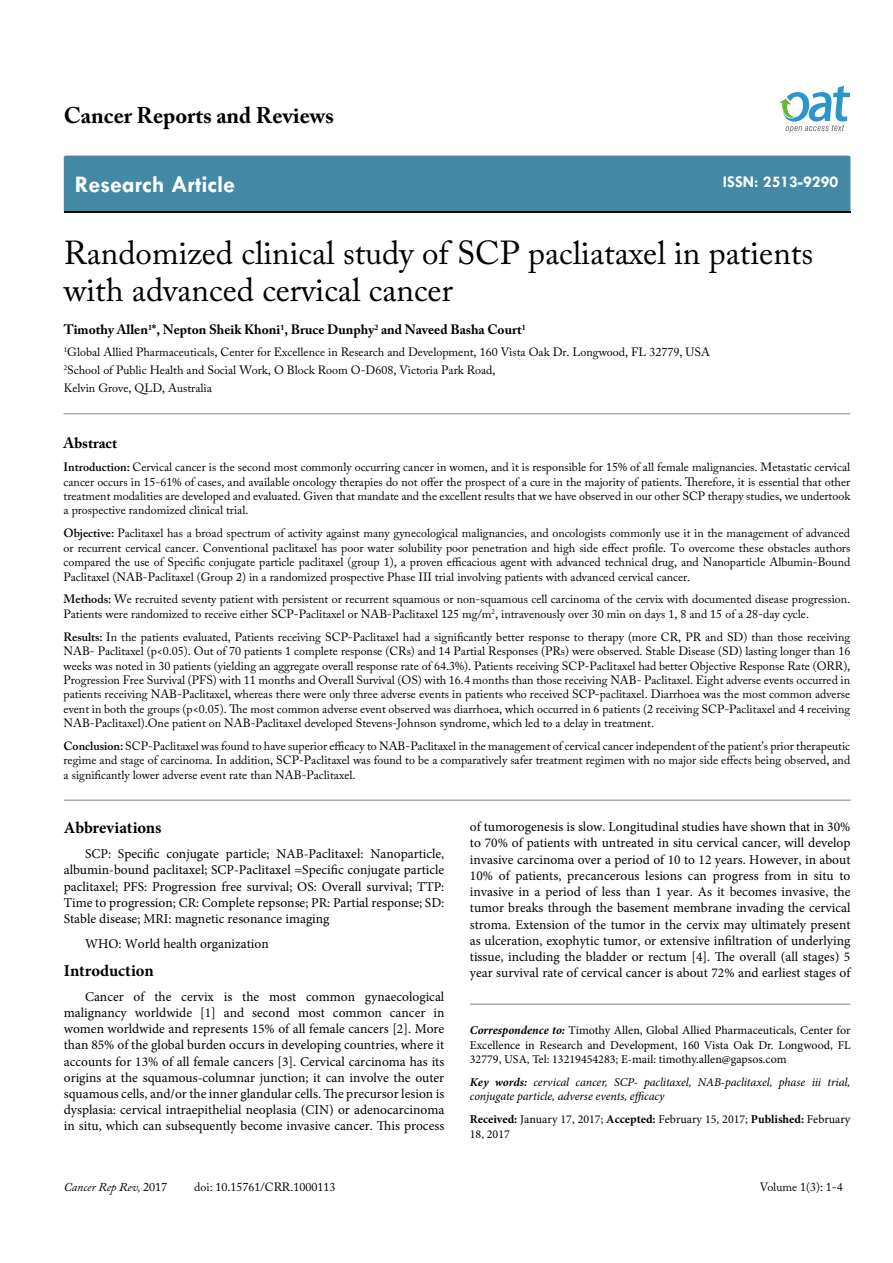
<style>
.page{position:relative;width:893px;height:1263px;background:#fff}
.page>*{position:absolute;margin:0;border:0;box-sizing:border-box;transform-origin:0 0}
.t1{font:33px/37.5px "Adobe Caslon Pro";color:#000}
.t2{font:700 24px "Tw Cen";color:#fff}
.t3{font:700 22.5px "Adobe Caslon Pro";color:#000}
.t4{font:700 16.5px "Minion Pro";letter-spacing:-.005em;color:#000}
.t5{font:700 16.5px "Tw Cen";color:#fff}
.t6{font:700 15px "Adobe Caslon Pro";color:#000}
.t7{font:13.5px/16.2px "Minion Pro";color:#000;text-align:justify}
.t8{font:700 13.5px "Adobe Caslon Pro";color:#000}
.t9{font:12px/14.4px "Adobe Caslon Pro";color:#000;text-align:justify}
.t10{font:12px/14.4px "Minion Pro";color:#000;text-align:justify}
.t11{font:italic 12px/14.4px "Minion Pro";letter-spacing:-.005em;color:#000}
.t12{font:italic 12px "Adobe Caslon Pro";color:#000}
.s1{font-weight:600}
.s2{font-weight:700;font-style:italic}
.s3{font-weight:700}
.s4{font-style:normal}
</style>
<div class="page">
<div style="left:64px;top:156px;width:786px;height:56px;background:#4389a5"></div>
<svg style="left:779px;top:86px;width:71px;height:47px"></svg>
<hr style="left:64px;top:413px;width:786px;height:1px;background:#808285">
<hr style="left:64px;top:800px;width:787px;height:1px;background:#808285">
<hr style="left:470px;top:1004px;width:380px;height:1px;background:#808285">
<h3 class="t3" style="left:64px;top:102px;width:272px">Cancer Reports and Reviews</h3>
<h2 class="t2" style="left:75px;top:170px;width:162px">Research Article</h2>
<h3 class="t5" style="left:723px;top:172px;width:117px">ISSN: 2513-9290</h3>
<h1 class="t1" style="left:64px;top:233px;width:751px">Randomized clinical study of SCP pacliataxel in patients with advanced cervical cancer</h1>
<p class="t8" style="left:64px;top:322px;width:463px">Timothy Allen<sup>1</sup>*, Nepton Sheik Khoni<sup>1</sup>, Bruce Dunphy<sup>2</sup> and Naveed Basha Court<sup>1</sup></p>
<p class="t9" style="left:64px;top:343px;width:648px;line-height:18px;text-align:left"><sup>1</sup>Global Allied Pharmaceuticals, Center for Excellence in Research and Development, 160 Vista Oak Dr. Longwood, FL 32779, USA<br><sup>2</sup>School of Public Health and Social Work, O Block Room O-D608, Victoria Park Road,<br>Kelvin Grove, QLD, Australia</p>
<p class="t6" style="left:64px;top:434px;width:55px">Abstract</p>
<p class="t9" style="left:64px;top:460px;width:788px"><span class="s1">Introduction:</span> Cervical cancer is the second most commonly occurring cancer in women, and it is responsible for 15% of all female malignancies. Metastatic cervical cancer occurs in 15-61% of cases, and available oncology therapies do not offer the prospect of a cure in the majority of patients. Therefore, it is essential that other treatment modalities are developed and evaluated. Given that mandate and the excellent results that we have observed in our other SCP therapy studies, we undertook a prospective randomized clinical trial.</p>
<p class="t9" style="left:64px;top:526px;width:788px"><span class="s1">Objective:</span> Paclitaxel has a broad spectrum of activity against many gynecological malignancies, and oncologists commonly use it in the management of advanced or recurrent cervical cancer. Conventional paclitaxel has poor water solubility poor penetration and high side effect profile. To overcome these obstacles authors compared the use of Specific conjugate particle paclitaxel (group 1), a proven efficacious agent with advanced technical drug, and Nanoparticle Albumin-Bound Paclitaxel (NAB-Paclitaxel (Group 2) in a randomized prospective Phase III trial involving patients with advanced cervical cancer.</p>
<p class="t9" style="left:64px;top:592px;width:788px"><span class="s1">Methods:</span> We recruited seventy patient with persistent or recurrent squamous or non-squamous cell carcinoma of the cervix with documented disease progression.<br>Patients were randomized to receive either SCP-Paclitaxel or NAB-Paclitaxel 125 mg/m<sup>2</sup>, intravenously over 30 min on days 1, 8 and 15 of a 28-day cycle.</p>
<p class="t9" style="left:64px;top:629px;width:788px"><span class="s1">Results:</span> In the patients evaluated, Patients receiving SCP-Paclitaxel had a significantly better response to therapy (more CR, PR and SD) than those receiving NAB- Paclitaxel (p&lt;0.05). Out of 70 patients 1 complete response (CRs) and 14 Partial Responses (PRs) were observed. Stable Disease (SD) lasting longer than 16 weeks was noted in 30 patients (yielding an aggregate overall response rate of 64.3%). Patients receiving SCP-Paclitaxel had better Objective Response Rate (ORR), Progression Free Survival (PFS) with 11 months and Overall Survival (OS) with 16.4 months than those receiving NAB- Paclitaxel. Eight adverse events occurred in patients receiving NAB-Paclitaxel, whereas there were only three adverse events in patients who received SCP-paclitaxel. Diarrhoea was the most common adverse event in both the groups (p&lt;0.05). The most common adverse event observed was diarrhoea, which occurred in 6 patients (2 receiving SCP-Paclitaxel and 4 receiving NAB-Paclitaxel).One patient on NAB-Paclitaxel developed Stevens-Johnson syndrome, which led to a delay in treatment.</p>
<p class="t9" style="left:64px;top:739px;width:788px"><span class="s1">Conclusion:</span> SCP-Paclitaxel was found to have superior efficacy to NAB-Paclitaxel in the management of cervical cancer independent of the patient’s prior therapeutic regime and stage of carcinoma. In addition, SCP-Paclitaxel was found to be a comparatively safer treatment regimen with no major side effects being observed, and a significantly lower adverse event rate than NAB-Paclitaxel.</p>
<h3 class="t4" style="left:64px;top:816px;width:99px">Abbreviations</h3>
<p class="t7" style="left:64px;top:846px;width:382px;text-indent:21px">SCP: Specific conjugate particle; NAB-Paclitaxel: Nanoparticle, albumin-bound paclitaxel; SCP-Paclitaxel =Specific conjugate particle paclitaxel; PFS: Progression free survival; OS: Overall survival; TTP:<br>Time to progression; CR: Complete repsonse; PR: Partial response; SD:<br>Stable disease; MRI: magnetic resonance imaging</p>
<p class="t7" style="left:85px;top:935px;width:185px">WHO: World health organization</p>
<h3 class="t4" style="left:64px;top:959px;width:91px">Introduction</h3>
<p class="t7" style="left:64px;top:988px;width:382px;text-indent:21px">Cancer of the cervix is the most common gynaecological malignancy worldwide [1] and second most common cancer in women worldwide and represents 15% of all female cancers [2]. More than 85% of the global burden occurs in developing countries, where it accounts for 13% of all female cancers [3]. Cervical carcinoma has its origins at the squamous-columnar junction; it can involve the outer squamous cells, and/or the inner glandular cells. The precursor lesion is dysplasia: cervical intraepithelial neoplasia (CIN) or adenocarcinoma in situ, which can subsequently become invasive cancer. This process</p>
<p class="t7" style="left:470px;top:819px;width:382px">of tumorogenesis is slow. Longitudinal studies have shown that in 30% to 70% of patients with untreated in situ cervical cancer, will develop invasive carcinoma over a period of 10 to 12 years. However, in about 10% of patients, precancerous lesions can progress from in situ to invasive in a period of less than 1 year. As it becomes invasive, the tumor breaks through the basement membrane invading the cervical stroma. Extension of the tumor in the cervix may ultimately present as ulceration, exophytic tumor, or extensive infiltration of underlying tissue, including the bladder or rectum [4]. The overall (all stages) 5 year survival rate of cervical cancer is about 72% and earliest stages of</p>
<p class="t10" style="left:470px;top:1023px;width:382px"><span class="s2">Correspondence to:</span> Timothy Allen, Global Allied Pharmaceuticals, Center for Excellence in Research and Development, 160 Vista Oak Dr. Longwood, FL 32779, USA, Tel: 13219454283; E-mail: timothy.allen@gapsos.com</p>
<p class="t11" style="left:470px;top:1075px;width:382px"><span class="s3">Key words:</span> cervical cancer, SCP- paclitaxel, NAB-paclitaxel, phase iii trial, conjugate particle, adverse events, efficacy</p>
<p class="t10" style="left:470px;top:1112px;width:382px"><span class="s3">Received:</span> January 17, 2017; <span class="s3">Accepted:</span> February 15, 2017; <span class="s3">Published:</span> February<br>18, 2017</p>
<p class="t12" style="left:64px;top:1180px;width:105px">Cancer Rep Rev, <span class="s4">2017</span></p>
<p class="t9" style="left:194px;top:1180px;width:143px">doi: 10.15761/CRR.1000113</p>
<p class="t9" style="left:760px;top:1180px;width:84px">Volume 1(3): 1-4</p>
</div>
